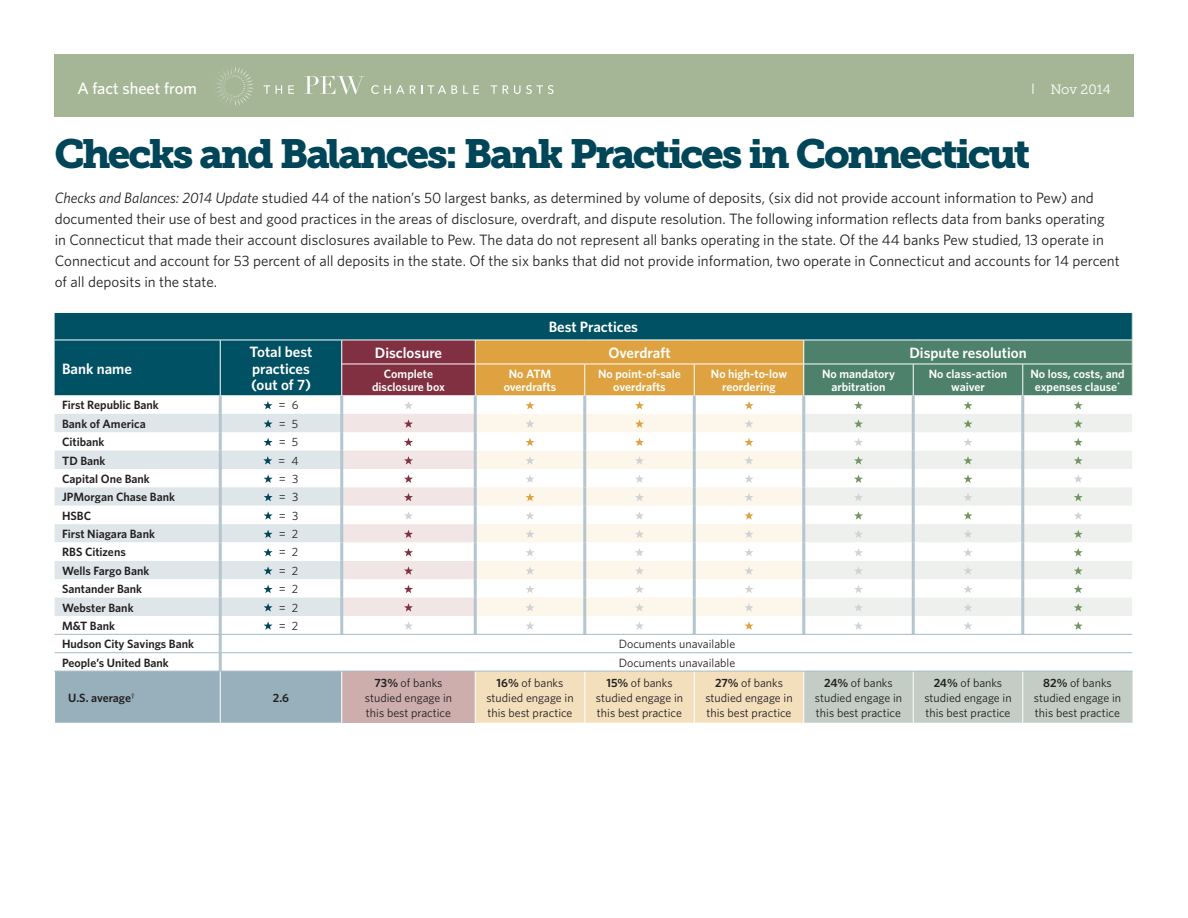
<style>
.page{position:relative;width:1188px;height:918px;background:#fff}
.page>*{position:absolute;margin:0;border:0;box-sizing:border-box;transform-origin:0 0}
.t1{font:40.5px "Museo Slab 900";letter-spacing:-.055em;color:#004658}
.t2{font:500 16.5px "Whitney";color:#fff}
.t3{font:15px/21px "Whitney";color:#231f20}
.t4{font:600 15px/16.5px "Whitney";color:#fff}
.t5{font:13.5px "Museo Slab 300";color:#fff}
.t6{font:12px/15px "Whitney";color:#231f20;text-align:center}
.t7{font:600 12px "Whitney";color:#231f20}
.t8{font:600 12px/13.5px "Whitney";color:#fff;text-align:center}
.s1{font-style:italic}
.s2{font-weight:600}
</style>
<div class="page">
<div style="left:54px;top:54px;width:1080px;height:63px;background:#a5b696"></div>
<svg style="left:216px;top:67px;width:38px;height:39px"></svg>
<svg style="left:264px;top:85px;width:6px;height:9px"></svg>
<svg style="left:276px;top:85px;width:6px;height:9px"></svg>
<svg style="left:288px;top:85px;width:6px;height:9px"></svg>
<svg style="left:371px;top:85px;width:33px;height:9px"></svg>
<svg style="left:410px;top:85px;width:12px;height:9px"></svg>
<svg style="left:428px;top:85px;width:29px;height:9px"></svg>
<svg style="left:463px;top:85px;width:16px;height:9px"></svg>
<svg style="left:491px;top:85px;width:6px;height:9px"></svg>
<svg style="left:503px;top:85px;width:50px;height:9px"></svg>
<svg style="left:305px;top:76px;width:59px;height:18px"></svg>
<div style="left:55px;top:313px;width:287px;height:82px;background:#005163"></div>
<svg style="left:55px;top:395px;width:1077px;height:6px"></svg>
<svg style="left:55px;top:653px;width:1077px;height:18px"></svg>
<div style="left:55px;top:672px;width:287px;height:51px;background:#97b0bc"></div>
<div style="left:342px;top:671px;width:133px;height:52px;background:#cdaead"></div>
<svg style="left:476px;top:672px;width:656px;height:51px;background:#dbd6c1"></svg>
<hr style="left:55px;top:340px;width:165px;height:1px;background:#fff">
<hr style="left:220px;top:340px;width:122px;height:1px;background:#fff">
<hr style="left:340px;top:395px;width:3px;height:19px;background:#b4c5cf">
<svg style="left:220px;top:340px;width:1px;height:24px"></svg>
<hr style="left:220px;top:364px;width:1px;height:31px;background:#fff">
<hr style="left:220px;top:671px;width:1px;height:52px;background:#fff">
<hr style="left:342px;top:671px;width:1px;height:52px;background:#fff">
<hr style="left:585px;top:671px;width:1px;height:52px;background:#fff">
<hr style="left:694px;top:671px;width:1px;height:52px;background:#fff">
<hr style="left:804px;top:671px;width:1px;height:52px;background:#fff">
<hr style="left:913px;top:671px;width:1px;height:52px;background:#fff">
<hr style="left:1023px;top:671px;width:1px;height:52px;background:#fff">
<hr style="left:219px;top:395px;width:3px;height:19px;background:#b4c5cf">
<hr style="left:219px;top:653px;width:3px;height:18px;background:#b4c5cf">
<hr style="left:474px;top:395px;width:3px;height:19px;background:#b4c5cf">
<hr style="left:583px;top:395px;width:3px;height:19px;background:#b4c5cf">
<hr style="left:693px;top:395px;width:3px;height:19px;background:#b4c5cf">
<hr style="left:802px;top:395px;width:3px;height:19px;background:#b4c5cf">
<hr style="left:912px;top:395px;width:3px;height:19px;background:#b4c5cf">
<hr style="left:1021px;top:395px;width:3px;height:19px;background:#b4c5cf">
<hr style="left:1132px;top:671px;width:1px;height:52px;background:#d6dcd6">
<hr style="left:54px;top:671px;width:166px;height:1px;background:#a6bbc6">
<hr style="left:220px;top:671px;width:122px;height:1px;background:#a6bbc6">
<hr style="left:342px;top:671px;width:133px;height:1px;background:#a6bbc6">
<hr style="left:475px;top:671px;width:110px;height:1px;background:#a6bbc6">
<hr style="left:585px;top:671px;width:109px;height:1px;background:#a6bbc6">
<hr style="left:694px;top:671px;width:110px;height:1px;background:#a6bbc6">
<hr style="left:804px;top:671px;width:109px;height:1px;background:#a6bbc6">
<hr style="left:913px;top:671px;width:110px;height:1px;background:#a6bbc6">
<hr style="left:1023px;top:671px;width:109px;height:1px;background:#a6bbc6">
<svg style="left:342px;top:313px;width:791px;height:82px;background:#65745b"></svg>
<hr style="left:342px;top:364px;width:133px;height:1px;background:#fff">
<hr style="left:475px;top:364px;width:110px;height:1px;background:#fff">
<hr style="left:585px;top:364px;width:109px;height:1px;background:#fff">
<hr style="left:694px;top:364px;width:110px;height:1px;background:#fff">
<hr style="left:804px;top:364px;width:109px;height:1px;background:#fff">
<hr style="left:913px;top:364px;width:110px;height:1px;background:#fff">
<hr style="left:1023px;top:364px;width:109px;height:1px;background:#fff">
<svg style="left:55px;top:401px;width:1077px;height:252px"></svg>
<p class="t2" style="left:77px;top:78px;width:121px">A fact sheet from</p>
<p class="t5" style="left:1050px;top:82px;width:62px">Nov 2014</p>
<h1 class="t1" style="left:54px;top:130px;width:977px">Checks and Balances: Bank Practices in Connecticut</h1>
<p class="t3" style="left:55px;top:187px;width:1066px"><span class="s1">Checks and Balances: 2014 Update</span> studied 44 of the nation’s 50 largest banks, as determined by volume of deposits, (six did not provide account information to Pew) and documented their use of best and good practices in the areas of disclosure, overdraft, and dispute resolution. The following information reflects data from banks operating in Connecticut that made their account disclosures available to Pew. The data do not represent all banks operating in the state. Of the 44 banks Pew studied, 13 operate in Connecticut and account for 53 percent of all deposits in the state. Of the six banks that did not provide information, two operate in Connecticut and accounts for 14 percent of all deposits in the state.</p>
<p class="t4" style="left:62px;top:360px;width:71px">Bank name</p>
<p class="t4" style="left:549px;top:319px;width:91px">Best Practices</p>
<p class="t4" style="left:250px;top:344px;width:64px">Total best practices (out of 7)</p>
<p class="t4" style="left:375px;top:344px;width:69px">Disclosure</p>
<p class="t4" style="left:608px;top:344px;width:64px">Overdraft</p>
<p class="t4" style="left:909px;top:344px;width:119px">Dispute resolution</p>
<p class="t8" style="left:372px;top:367px;width:74px">Complete disclosure box</p>
<p class="t8" style="left:504px;top:367px;width:54px">No ATM overdrafts</p>
<p class="t8" style="left:598px;top:367px;width:84px">No point-of-sale overdrafts</p>
<p class="t8" style="left:711px;top:367px;width:78px">No high-to-low reordering</p>
<p class="t8" style="left:822px;top:367px;width:74px">No mandatory arbitration</p>
<p class="t8" style="left:929px;top:367px;width:80px">No class-action waiver</p>
<p class="t8" style="left:1030px;top:367px;width:96px">No loss, costs, and expenses clause<sup>*</sup></p>
<p class="t7" style="left:62px;top:397px;width:98px">First Republic Bank</p>
<p class="t6" style="left:278px;top:397px;width:22px">= 6</p>
<p class="t7" style="left:62px;top:416px;width:85px">Bank of America</p>
<p class="t6" style="left:279px;top:416px;width:21px">= 5</p>
<p class="t7" style="left:62px;top:434px;width:44px">Citibank</p>
<p class="t6" style="left:279px;top:434px;width:21px">= 5</p>
<p class="t7" style="left:62px;top:452px;width:45px">TD Bank</p>
<p class="t6" style="left:278px;top:453px;width:22px">= 4</p>
<p class="t7" style="left:62px;top:471px;width:89px">Capital One Bank</p>
<p class="t6" style="left:279px;top:471px;width:21px">= 3</p>
<p class="t7" style="left:62px;top:489px;width:114px">JPMorgan Chase Bank</p>
<p class="t6" style="left:279px;top:489px;width:21px">= 3</p>
<p class="t7" style="left:62px;top:508px;width:31px">HSBC</p>
<p class="t6" style="left:279px;top:508px;width:21px">= 3</p>
<p class="t7" style="left:62px;top:526px;width:94px">First Niagara Bank</p>
<p class="t6" style="left:279px;top:526px;width:21px">= 2</p>
<p class="t7" style="left:62px;top:544px;width:65px">RBS Citizens</p>
<p class="t6" style="left:279px;top:544px;width:21px">= 2</p>
<p class="t7" style="left:62px;top:563px;width:89px">Wells Fargo Bank</p>
<p class="t6" style="left:279px;top:563px;width:21px">= 2</p>
<p class="t7" style="left:62px;top:581px;width:82px">Santander Bank</p>
<p class="t6" style="left:279px;top:581px;width:21px">= 2</p>
<p class="t7" style="left:62px;top:599px;width:73px">Webster Bank</p>
<p class="t6" style="left:279px;top:600px;width:21px">= 2</p>
<p class="t7" style="left:62px;top:618px;width:54px">M&amp;T Bank</p>
<p class="t6" style="left:279px;top:618px;width:21px">= 2</p>
<p class="t7" style="left:62px;top:636px;width:134px">Hudson City Savings Bank</p>
<p class="t6" style="left:619px;top:636px;width:118px">Documents unavailable</p>
<p class="t7" style="left:62px;top:655px;width:108px">People’s United Bank</p>
<p class="t6" style="left:619px;top:655px;width:118px">Documents unavailable</p>
<p class="t7" style="left:68px;top:690px;width:68px">U.S. average<sup>†</sup></p>
<p class="t7" style="left:273px;top:690px;width:18px">2.6</p>
<p class="t6" style="left:365px;top:675px;width:89px"><span class="s2">73%</span> of banks studied engage in this best practice</p>
<p class="t6" style="left:486px;top:675px;width:89px"><span class="s2">16%</span> of banks studied engage in this best practice</p>
<p class="t6" style="left:596px;top:675px;width:89px"><span class="s2">15%</span> of banks studied engage in this best practice</p>
<p class="t6" style="left:705px;top:675px;width:89px"><span class="s2">27%</span> of banks studied engage in this best practice</p>
<p class="t6" style="left:815px;top:675px;width:89px"><span class="s2">24%</span> of banks studied engage in this best practice</p>
<p class="t6" style="left:924px;top:675px;width:89px"><span class="s2">24%</span> of banks studied engage in this best practice</p>
<p class="t6" style="left:1034px;top:675px;width:89px"><span class="s2">82%</span> of banks studied engage in this best practice</p>
</div>
